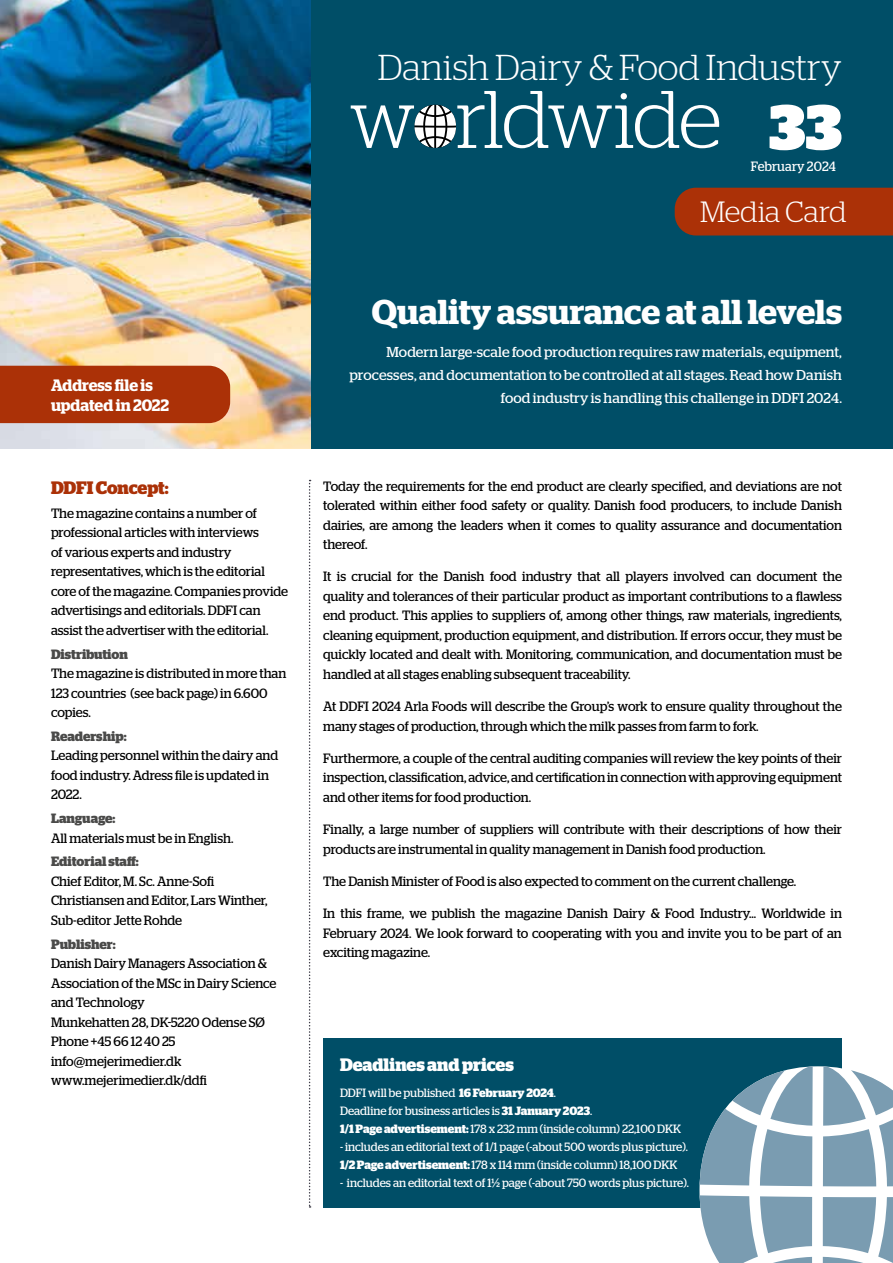
<style>
.page{position:relative;width:893px;height:1263px;background:#fff}
.page>*{position:absolute;margin:0;border:0;box-sizing:border-box;transform-origin:0 0}
.t1{font:300 81.45px "Stag";letter-spacing:-.03em;color:#fff}
.t2{font:900 63.15px "Stag";color:#fff}
.t3{font:300 36px "Stag";color:#fff}
.t4{font:600 34.5px "Stag";color:#fff}
.t5{font:300 29.25px "Stag";letter-spacing:-.005em;color:#fff}
.t6{font:700 18px "Stag";color:#fff}
.t7{font:700 18px "Stag";letter-spacing:-.005em;color:#ab3107}
.t8{font:600 16.5px/19.5px "Stag";color:#fff}
.t9{font:14.4px/23.2px "Stag";letter-spacing:.005em;color:#fff;text-align:right}
.t10{font:13.5px/19.5px "Stag";color:#000}
.t11{font:700 13.5px "Stag";color:#4a4a49}
.t12{font:13.5px "Stag";letter-spacing:.01em;color:#fff;scale:.95 1}
.t13{font:12px/18px "Stag";color:#fff}
.s1{font-weight:700}
</style>
<div class="page">
<div style="left:323px;top:1038px;width:519px;height:170px;background:#004e67"></div>
<div style="left:0;top:0;width:893px;height:449px;background:#004e67"></div>
<img style="left:0;top:0;width:310px;height:449px">
<div style="left:675px;top:188px;width:218px;height:47px;background:#ab3107"></div>
<div style="left:0;top:366px;width:230px;height:57px;background:#ab3107"></div>
<svg style="left:414px;top:105px;width:42px;height:43px"></svg>
<svg style="left:309px;top:480px;width:2px;height:728px"></svg>
<svg style="left:699px;top:1066px;width:194px;height:197px"></svg>
<p class="t8" style="left:51px;top:376px;width:120px">Address file is updated in 2022</p>
<h3 class="t7" style="left:51px;top:477px;width:119px">DDFI Concept:</h3>
<p class="t10" style="left:51px;top:503px;width:239px">The magazine contains a number of professional articles with interviews<br>of various experts and industry representatives, which is the editorial core of the magazine. Companies provide advertisings and editorials. DDFI can assist the advertiser with the editorial.</p>
<p class="t11" style="left:51px;top:646px;width:78px">Distribution</p>
<p class="t10" style="left:51px;top:663px;width:237px">The magazine is distributed in more than<br>123 countries (see back page) in 6.600 copies.</p>
<p class="t11" style="left:51px;top:728px;width:77px">Readership:</p>
<p class="t10" style="left:51px;top:746px;width:229px">Leading personnel within the dairy and food industry. Adress file is updated in<br>2022.</p>
<p class="t11" style="left:51px;top:810px;width:66px">Language:</p>
<p class="t10" style="left:51px;top:828px;width:184px">All materials must be in English.</p>
<p class="t11" style="left:51px;top:854px;width:89px">Editorial staff:</p>
<p class="t10" style="left:51px;top:871px;width:218px">Chief Editor, M. Sc. Anne-Sofi<br>Christiansen and Editor, Lars Winther,<br>Sub-editor Jette Rohde</p>
<p class="t11" style="left:51px;top:936px;width:66px">Publisher:</p>
<p class="t10" style="left:51px;top:953px;width:227px">Danish Dairy Managers Association &amp;<br>Association of the MSc in Dairy Science and Technology<br>Munkehatten 28, DK-5220 Odense SØ<br>Phone +45 66 12 40 25 info@mejerimedier.dk www.mejerimedier.dk/ddfi</p>
<h3 class="t3" style="left:378px;top:47px;width:466px">Danish Dairy &amp; Food Industry</h3>
<h1 class="t1" style="left:349px;top:73px;width:374px">w rldwide</h1>
<p class="t12" style="left:751px;top:159px;width:91px">February 2024</p>
<h2 class="t2" style="left:769px;top:91px;width:74px">33</h2>
<h3 class="t5" style="left:700px;top:195px;width:148px">Media Card</h3>
<h3 class="t4" style="left:372px;top:292px;width:472px">Quality assurance at all levels</h3>
<p class="t9" style="left:349px;top:340px;width:494px">Modern large-scale food production requires raw materials, equipment, processes, and documentation to be controlled at all stages. Read how Danish food industry is handling this challenge in DDFI 2024.</p>
<p class="t10" style="left:323px;top:476px;width:520px;text-align:justify">Today the requirements for the end product are clearly specified, and deviations are not tolerated within either food safety or quality. Danish food producers, to include Danish dairies, are among the leaders when it comes to quality assurance and documentation thereof.</p>
<p class="t10" style="left:323px;top:567px;width:520px;text-align:justify">It is crucial for the Danish food industry that all players involved can document the quality and tolerances of their particular product as important contributions to a flawless end product. This applies to suppliers of, among other things, raw materials, ingredients, cleaning equipment, production equipment, and distribution. If errors occur, they must be quickly located and dealt with. Monitoring, communication, and documentation must be handled at all stages enabling subsequent traceability.</p>
<p class="t10" style="left:323px;top:696px;width:520px">At DDFI 2024 Arla Foods will describe the Group’s work to ensure quality throughout the many stages of production, through which the milk passes from farm to fork.</p>
<p class="t10" style="left:323px;top:748px;width:520px;text-align:justify">Furthermore, a couple of the central auditing companies will review the key points of their inspection, classification, advice, and certification in connection with approving equipment and other items for food production.</p>
<p class="t10" style="left:323px;top:819px;width:520px">Finally, a large number of suppliers will contribute with their descriptions of how their products are instrumental in quality management in Danish food production.</p>
<p class="t10" style="left:323px;top:871px;width:475px">The Danish Minister of Food is also expected to comment on the current challenge.</p>
<p class="t10" style="left:323px;top:903px;width:520px;text-align:justify">In this frame, we publish the magazine Danish Dairy &amp; Food Industry… Worldwide in February 2024. We look forward to cooperating with you and invite you to be part of an exciting magazine.</p>
<h3 class="t6" style="left:340px;top:1054px;width:175px">Deadlines and prices</h3>
<p class="t13" style="left:340px;top:1084px;width:343px">DDFI will be published <span class="s1">16 February 2024</span>.<br>Deadline for business articles is <span class="s1">31 January 2023</span>.<br><span class="s1">1/1 Page advertisement:</span> 178 x 232 mm (inside column) 22,100 DKK</p>
<p class="t13" style="left:340px;top:1138px;width:349px">- includes an editorial text of 1/1 page (-about 500 words plus picture).<br><span class="s1">1/2 Page advertisement:</span> 178 x 114 mm (inside column) 18,100 DKK</p>
<p class="t13" style="left:340px;top:1174px;width:350px">- includes an editorial text of 1½ page (-about 750 words plus picture).</p>
</div>
